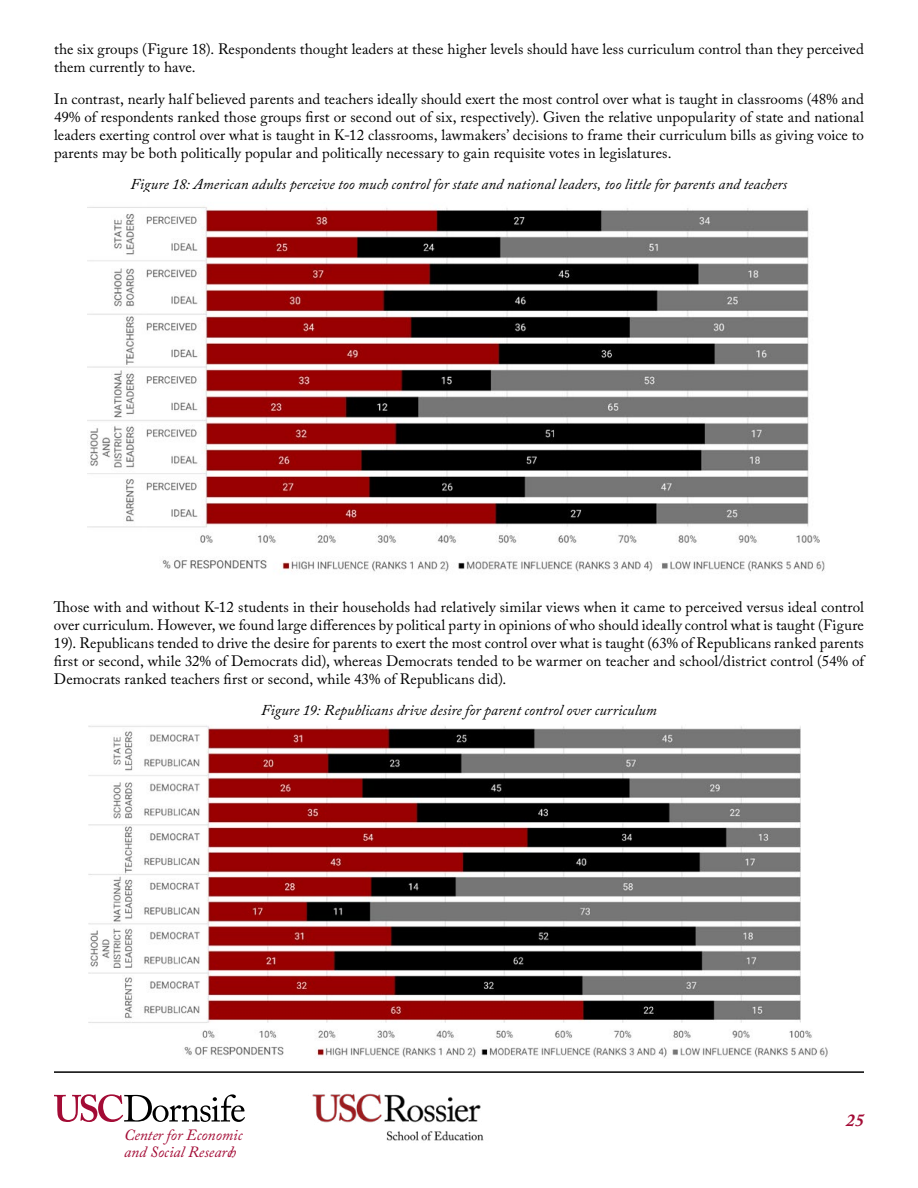
<style>
.page{position:relative;width:918px;height:1188px;background:#fff}
.page>*{position:absolute;margin:0;border:0;box-sizing:border-box;transform-origin:0 0}
.t1{font:italic 700 18px "Adobe Caslon Pro";color:#a30b35}
.t2{font:italic 15.6px/17px "Adobe Caslon Pro";color:#a30b35}
.t3{font:15px/18px "Adobe Caslon Pro";letter-spacing:.005em;color:#000;text-align:justify}
.t4{font:italic 15px "Adobe Caslon Pro";letter-spacing:.005em;color:#000}
</style>
<div class="page">
<svg style="left:54px;top:1094px;width:191px;height:28px"></svg>
<hr style="left:54px;top:1071px;width:810px;height:2px;background:#000">
<img style="left:291px;top:1071px;width:215px;height:70px">
<img style="left:87px;top:206px;width:738px;height:366px">
<img style="left:88px;top:725px;width:740px;height:333px">
<p class="t3" style="left:54px;top:40px;width:811px">the six groups (Figure 18). Respondents thought leaders at these higher levels should have less curriculum control than they perceived them currently to have.</p>
<p class="t3" style="left:54px;top:90px;width:812px">In contrast, nearly half believed parents and teachers ideally should exert the most control over what is taught in classrooms (48% and 49% of respondents ranked those groups first or second out of six, respectively). Given the relative unpopularity of state and national leaders exerting control over what is taught in K-12 classrooms, lawmakers’ decisions to frame their curriculum bills as giving voice to parents may be both politically popular and politically necessary to gain requisite votes in legislatures.</p>
<p class="t4" style="left:131px;top:175px;width:658px">Figure 18: American adults perceive too much control for state and national leaders, too little for parents and teachers</p>
<p class="t3" style="left:54px;top:598px;width:812px">Those with and without K-12 students in their households had relatively similar views when it came to perceived versus ideal control over curriculum. However, we found large differences by political party in opinions of who should ideally control what is taught (Figure 19). Republicans tended to drive the desire for parents to exert the most control over what is taught (63% of Republicans ranked parents first or second, while 32% of Democrats did), whereas Democrats tended to be warmer on teacher and school/district control (54% of Democrats ranked teachers first or second, while 43% of Republicans did).</p>
<p class="t4" style="left:261px;top:701px;width:397px">Figure 19: Republicans drive desire for parent control over curriculum</p>
<p class="t2" style="left:124px;top:1127px;width:120px">Center for Economic and Social Research</p>
<p class="t1" style="left:846px;top:1109px;width:19px">25</p>
</div>
